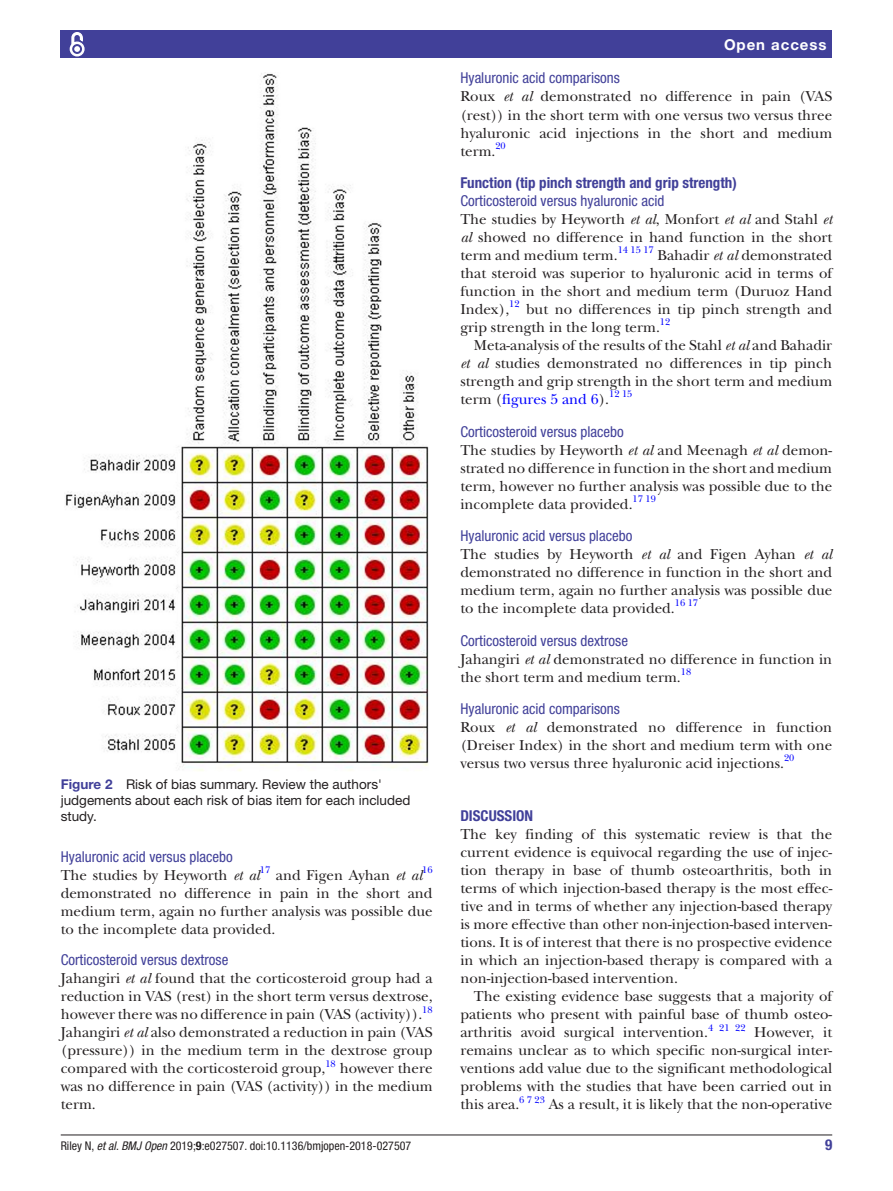
<style>
.page{position:relative;width:893px;height:1191px;background:#fff}
.page>*{position:absolute;margin:0;border:0;box-sizing:border-box;transform-origin:0 0}
.t1{font:15px/18px "New Baskerville";color:#231f20;text-align:justify}
.t2{font:condensed 15px "Helvetica Neue LT Std";color:#414099}
.t3{font:700 condensed 15px "Helvetica Neue LT Std";color:#414099}
.t4{font:700 15px "Helvetica Neue LT Std";letter-spacing:.065em;color:#fff}
.t5{font:13.5px/16.2px "Helvetica Neue LT Std";color:#231f20}
.t6{font:condensed 12px "Helvetica Neue LT Std";color:#231f20}
.t7{font:9.9px "New Baskerville";color:#00f}
.s1{font-style:italic}
.s2{color:#00f}
.s3{font-weight:700;color:#414099}
.s4{font-weight:700}
</style>
<div class="page">
<hr style="left:61px;top:1134px;width:771px;height:1px;background:#231f20">
<div style="left:61px;top:31px;width:771px;height:27px;background:#414099"></div>
<svg style="left:69px;top:32px;width:16px;height:25px"></svg>
<img style="left:65px;top:73px;width:363px;height:698px">
<p class="t4" style="left:724px;top:35px;width:104px">Open access</p>
<p class="t2" style="left:460px;top:69px;width:161px">Hyaluronic acid comparisons</p>
<p class="t1" style="left:460px;top:88px;width:373px">Roux <span class="s1">et al</span> demonstrated no difference in pain (VAS (rest)) in the short term with one versus two versus three hyaluronic acid injections in the short and medium term.</p>
<p class="t7" style="left:495px;top:140px;width:12px">20</p>
<p class="t3" style="left:460px;top:174px;width:278px">Function (tip pinch strength and grip strength)</p>
<p class="t2" style="left:460px;top:192px;width:206px">Corticosteroid versus hyaluronic acid</p>
<p class="t1" style="left:460px;top:210px;width:373px">The studies by Heyworth <span class="s1">et al</span>, Monfort <span class="s1">et al</span> and Stahl <span class="s1">et al</span> showed no difference in hand function in the short term and medium term.</p>
<p class="t7" style="left:618px;top:244px;width:38px">14 15 17</p>
<p class="t1" style="left:460px;top:246px;width:373px;text-indent:197px">Bahadir <span class="s1">et al</span> demonstrated that steroid was superior to hyaluronic acid in terms of function in the short and medium term (Duruoz Hand Index),</p>
<p class="t7" style="left:509px;top:298px;width:12px">12</p>
<p class="t1" style="left:460px;top:300px;width:373px;text-indent:66px">but no differences in tip pinch strength and grip strength in the long term.</p>
<p class="t7" style="left:660px;top:316px;width:12px">12</p>
<p class="t1" style="left:460px;top:336px;width:373px;text-indent:14px">Meta-analysis of the results of the Stahl <span class="s1">et al</span> and Bahadir <span class="s1">et al</span> studies demonstrated no differences in tip pinch strength and grip strength in the short term and medium term (<span class="s2">figures 5 and 6</span>).</p>
<p class="t7" style="left:609px;top:388px;width:25px">12 15</p>
<p class="t2" style="left:460px;top:422px;width:165px">Corticosteroid versus placebo</p>
<p class="t1" style="left:460px;top:441px;width:373px">The studies by Heyworth <span class="s1">et al</span> and Meenagh <span class="s1">et al</span> demon&shy;strated no difference in function in the short and medium term, however no further analysis was possible due to the incomplete data provided.</p>
<p class="t7" style="left:633px;top:493px;width:25px">17 19</p>
<p class="t2" style="left:460px;top:527px;width:173px">Hyaluronic acid versus placebo</p>
<p class="t1" style="left:460px;top:545px;width:373px">The studies by Heyworth <span class="s1">et al</span> and Figen Ayhan <span class="s1">et al </span>demonstrated no difference in function in the short and medium term, again no further analysis was possible due to the incomplete data provided.</p>
<p class="t7" style="left:675px;top:597px;width:25px">16 17</p>
<p class="t2" style="left:460px;top:631px;width:169px">Corticosteroid versus dextrose</p>
<p class="t1" style="left:460px;top:650px;width:373px">Jahangiri <span class="s1">et al</span> demonstrated no difference in function in the short term and medium term.</p>
<p class="t7" style="left:681px;top:666px;width:12px">18</p>
<p class="t5" style="left:61px;top:775px;width:351px"><span class="s3">Figure 2</span> Risk of bias summary. Review the authors' judgements about each risk of bias item for each included study.</p>
<p class="t2" style="left:61px;top:847px;width:173px">Hyaluronic acid versus placebo</p>
<p class="t1" style="left:61px;top:866px;width:201px">The studies by Heyworth <span class="s1">et al</span></p>
<p class="t7" style="left:260px;top:864px;width:12px">17</p>
<p class="t1" style="left:276px;top:866px;width:148px">and Figen Ayhan <span class="s1">et al</span></p>
<p class="t7" style="left:422px;top:864px;width:12px">16</p>
<p class="t1" style="left:61px;top:884px;width:373px">demonstrated no difference in pain in the short and medium term, again no further analysis was possible due to the incomplete data provided.</p>
<p class="t2" style="left:61px;top:951px;width:169px">Corticosteroid versus dextrose</p>
<p class="t1" style="left:61px;top:969px;width:373px">Jahangiri <span class="s1">et al</span> found that the corticosteroid group had a reduction in VAS (rest) in the short term versus dextrose, however there was no difference in pain (VAS (activity)).</p>
<p class="t7" style="left:422px;top:1003px;width:12px">18</p>
<p class="t1" style="left:61px;top:1023px;width:373px">Jahangiri <span class="s1">et al</span> also demonstrated a reduction in pain (VAS (pressure)) in the medium term in the dextrose group compared with the corticosteroid group,</p>
<p class="t7" style="left:325px;top:1057px;width:12px">18</p>
<p class="t1" style="left:61px;top:1059px;width:373px;text-indent:279px">however there was no difference in pain (VAS (activity)) in the medium term.</p>
<p class="t2" style="left:460px;top:700px;width:161px">Hyaluronic acid comparisons</p>
<p class="t1" style="left:460px;top:718px;width:373px">Roux <span class="s1">et al</span> demonstrated no difference in function (Dreiser Index) in the short and medium term with one versus two versus three hyaluronic acid injections.</p>
<p class="t7" style="left:784px;top:752px;width:12px">20</p>
<p class="t3" style="left:460px;top:806px;width:45px">Discussio</p>
<p class="t3" style="left:525px;top:806px;width:10px">n</p>
<p class="t1" style="left:460px;top:825px;width:373px">The key finding of this systematic review is that the current evidence is equivocal regarding the use of injec&shy;tion therapy in base of thumb osteoarthritis, both in terms of which injection-based therapy is the most effec&shy;tive and in terms of whether any injection-based therapy is more effective than other non-injection-based interven&shy;tions. It is of interest that there is no prospective evidence in which an injection-based therapy is compared with a non-injection-based intervention.</p>
<p class="t1" style="left:460px;top:987px;width:373px;text-indent:14px">The existing evidence base suggests that a majority of patients who present with painful base of thumb osteo&shy;arthritis avoid surgical intervention.<sup>4</sup> <sup>21</sup> <sup>22</sup></p>
<p class="t1" style="left:460px;top:1023px;width:373px;text-indent:294px">However, it remains unclear as to which specific non-surgical inter&shy;ventions add value due to the significant methodological problems with the studies that have been carried out in this area.</p>
<p class="t7" style="left:519px;top:1093px;width:27px">6 7 23</p>
<p class="t1" style="left:549px;top:1095px;width:285px">As a result, it is likely that the non-operative</p>
<p class="t6" style="left:61px;top:1138px;width:352px">Riley N, <span class="s1">et al</span>. <span class="s1">BMJ Open</span> 2019;<span class="s4">9</span>:e027507. doi:10.1136/bmjopen-2018-027507</p>
<p class="t3" style="left:825px;top:1135px;width:9px">9</p>
</div>
